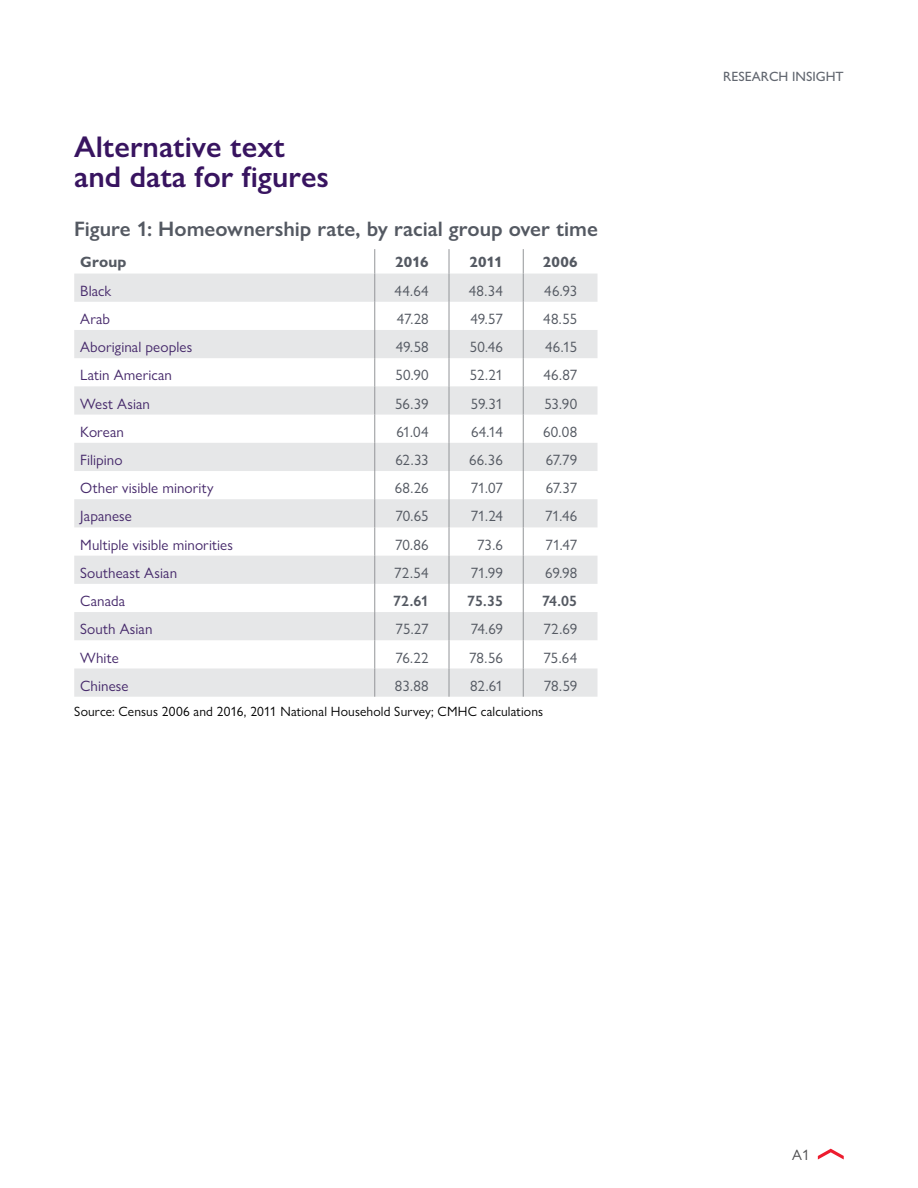
<style>
.page{position:relative;width:918px;height:1188px;background:#fff}
.page>*{position:absolute;margin:0;border:0;box-sizing:border-box;transform-origin:0 0}
.H2_Subhead-Alt_Table{font:600 30px/30px "Gill Sans Nova";color:#381460}
.H3_Subhead-Alt_Table{font:600 21px "Gill Sans Nova";color:#545962}
.Table_Body_right{font:15px "Gill Sans Nova";letter-spacing:-.005em;color:#545962}
.Table_RowHeader{font:15px "Gill Sans Nova";letter-spacing:.005em;color:#45286a}
.Table_ColumnHeader{font:700 15px "Gill Sans Nova";letter-spacing:.01em;color:#545962}
.Table_Body_right-2{font:600 15px "Gill Sans Nova";letter-spacing:-.005em;color:#545962}
.t1{font:15px "Gill Sans Nova";color:#4d4d4f}
.P_Figure_Table_Sourc{font:13.5px "Gill Sans Nova";letter-spacing:.01em;color:#000}
.t2{font:500 13.5px "Gill Sans Nova";color:#626770}
</style>
<div class="page">
<svg style="left:818px;top:1149px;width:26px;height:11px"></svg>
<svg style="left:74px;top:274px;width:524px;height:423px;fill:#e6e7e8"></svg>
<svg style="left:449px;top:249px;width:1px;height:448px"></svg>
<svg style="left:523px;top:249px;width:1px;height:448px"></svg>
<svg style="left:374px;top:249px;width:1px;height:448px"></svg>
<h2 class="H2_Subhead-Alt_Table" style="left:74px;top:131px;width:256px">Alternative text and data for figures</h2>
<h3 class="H3_Subhead-Alt_Table" style="left:74px;top:216px;width:525px">Figure 1: Homeownership rate, by racial group over time</h3>
<p class="Table_ColumnHeader" style="left:80px;top:252px;width:48px">Group</p>
<p class="Table_ColumnHeader" style="left:395px;top:252px;width:35px">2016</p>
<p class="Table_ColumnHeader" style="left:470px;top:252px;width:35px">2011</p>
<p class="Table_ColumnHeader" style="left:543px;top:252px;width:36px">2006</p>
<p class="Table_RowHeader" style="left:80px;top:282px;width:33px">Black</p>
<p class="Table_Body_right" style="left:395px;top:282px;width:36px">44.64</p>
<p class="Table_Body_right" style="left:469px;top:282px;width:36px">48.34</p>
<p class="Table_Body_right" style="left:544px;top:282px;width:34px">46.93</p>
<p class="Table_RowHeader" style="left:80px;top:310px;width:31px">Arab</p>
<p class="Table_Body_right" style="left:397px;top:310px;width:33px">47.28</p>
<p class="Table_Body_right" style="left:470px;top:310px;width:34px">49.57</p>
<p class="Table_Body_right" style="left:543px;top:310px;width:35px">48.55</p>
<p class="Table_RowHeader" style="left:80px;top:338px;width:113px">Aboriginal peoples</p>
<p class="Table_Body_right" style="left:396px;top:338px;width:34px">49.58</p>
<p class="Table_Body_right" style="left:470px;top:338px;width:35px">50.46</p>
<p class="Table_Body_right" style="left:545px;top:338px;width:34px">46.15</p>
<p class="Table_RowHeader" style="left:80px;top:366px;width:93px">Latin American</p>
<p class="Table_Body_right" style="left:395px;top:366px;width:35px">50.90</p>
<p class="Table_Body_right" style="left:470px;top:366px;width:35px">52.21</p>
<p class="Table_Body_right" style="left:543px;top:366px;width:35px">46.87</p>
<p class="Table_RowHeader" style="left:80px;top:394px;width:71px">West Asian</p>
<p class="Table_Body_right" style="left:395px;top:394px;width:35px">56.39</p>
<p class="Table_Body_right" style="left:471px;top:394px;width:34px">59.31</p>
<p class="Table_Body_right" style="left:544px;top:394px;width:34px">53.90</p>
<p class="Table_RowHeader" style="left:80px;top:423px;width:45px">Korean</p>
<p class="Table_Body_right" style="left:396px;top:423px;width:34px">61.04</p>
<p class="Table_Body_right" style="left:471px;top:423px;width:33px">64.14</p>
<p class="Table_Body_right" style="left:543px;top:423px;width:36px">60.08</p>
<p class="Table_RowHeader" style="left:80px;top:451px;width:44px">Filipino</p>
<p class="Table_Body_right" style="left:395px;top:451px;width:35px">62.33</p>
<p class="Table_Body_right" style="left:469px;top:451px;width:35px">66.36</p>
<p class="Table_Body_right" style="left:546px;top:451px;width:33px">67.79</p>
<p class="Table_RowHeader" style="left:80px;top:479px;width:135px">Other visible minority</p>
<p class="Table_Body_right" style="left:395px;top:479px;width:35px">68.26</p>
<p class="Table_Body_right" style="left:471px;top:479px;width:34px">71.07</p>
<p class="Table_Body_right" style="left:546px;top:479px;width:33px">67.37</p>
<p class="Table_RowHeader" style="left:80px;top:507px;width:53px">Japanese</p>
<p class="Table_Body_right" style="left:395px;top:507px;width:35px">70.65</p>
<p class="Table_Body_right" style="left:471px;top:507px;width:34px">71.24</p>
<p class="Table_Body_right" style="left:545px;top:507px;width:34px">71.46</p>
<p class="Table_RowHeader" style="left:80px;top:535px;width:154px">Multiple visible minorities</p>
<p class="Table_Body_right" style="left:395px;top:535px;width:35px">70.86</p>
<p class="Table_Body_right" style="left:477px;top:535px;width:27px">73.6</p>
<p class="Table_Body_right" style="left:546px;top:535px;width:33px">71.47</p>
<p class="Table_RowHeader" style="left:80px;top:564px;width:98px">Southeast Asian</p>
<p class="Table_Body_right" style="left:394px;top:564px;width:36px">72.54</p>
<p class="Table_Body_right" style="left:471px;top:564px;width:34px">71.99</p>
<p class="Table_Body_right" style="left:545px;top:564px;width:33px">69.98</p>
<p class="Table_RowHeader" style="left:80px;top:592px;width:46px">Canada</p>
<p class="Table_Body_right-2" style="left:393px;top:592px;width:37px">72.61</p>
<p class="Table_Body_right-2" style="left:467px;top:592px;width:37px">75.35</p>
<p class="Table_Body_right-2" style="left:542px;top:592px;width:37px">74.05</p>
<p class="Table_RowHeader" style="left:80px;top:620px;width:74px">South Asian</p>
<p class="Table_Body_right" style="left:396px;top:620px;width:35px">75.27</p>
<p class="Table_Body_right" style="left:471px;top:620px;width:34px">74.69</p>
<p class="Table_Body_right" style="left:544px;top:620px;width:35px">72.69</p>
<p class="Table_RowHeader" style="left:80px;top:648px;width:40px">White</p>
<p class="Table_Body_right" style="left:395px;top:648px;width:35px">76.22</p>
<p class="Table_Body_right" style="left:469px;top:648px;width:35px">78.56</p>
<p class="Table_Body_right" style="left:544px;top:648px;width:35px">75.64</p>
<p class="Table_RowHeader" style="left:80px;top:677px;width:50px">Chinese</p>
<p class="Table_Body_right" style="left:395px;top:677px;width:35px">83.88</p>
<p class="Table_Body_right" style="left:470px;top:677px;width:34px">82.61</p>
<p class="Table_Body_right" style="left:544px;top:677px;width:35px">78.59</p>
<p class="P_Figure_Table_Sourc" style="left:74px;top:704px;width:471px">Source: Census 2006 and 2016, 2011 National Household Survey; CMHC calculations</p>
<p class="t2" style="left:723px;top:68px;width:122px">RESEARCH INSIGHT</p>
<p class="t1" style="left:792px;top:1145px;width:19px">A1</p>
</div>
